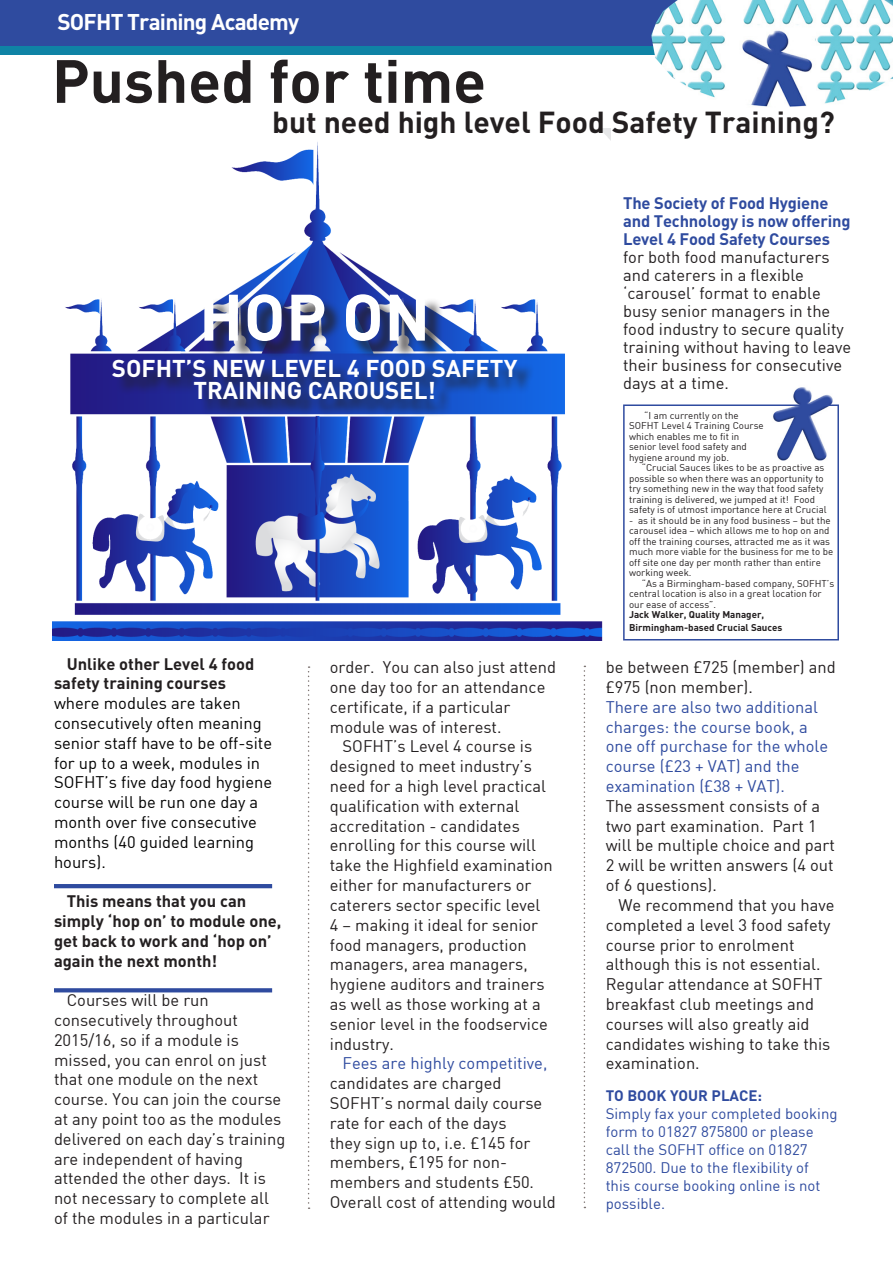
<style>
.page{position:relative;width:893px;height:1263px;background:#fff}
.page>*{position:absolute;margin:0;border:0;box-sizing:border-box;transform-origin:0 0}
.t1{font:700 64.5px "DIN Pro";color:#fff}
.t2{font:700 60px "DIN Pro";color:#231f20}
.t3{font:700 30px "DIN Pro";color:#231f20}
.t4{font:700 24px/22.5px "DIN Pro";color:#fff;text-align:center}
.t5{font:700 22.5px "DIN Pro";letter-spacing:-.035em;color:#fff}
.t6{font:16.5px/19.8px "DIN";color:#231f20}
.t7{font:16.5px/19.8px "DIN";color:#000}
.t8{font:700 16.5px/19.8px "DIN Pro";color:#231f20}
.t9{font:700 16.5px/18px "DIN Pro";letter-spacing:-.01em;color:#2f4b9f}
.t10{font:15px/18px "DIN";color:#2f4b9f}
.t11{font:700 15px "DIN Pro";color:#2f4b9f}
.t12{font:9.75px/10.5px "DIN";color:#231f20}
.t13{font:700 9.75px/12.6px "DIN Pro";color:#231f20}
.s1{font-family:"DIN Pro";font-weight:700;color:#231f20}
.s2{color:#2f4b9f}
</style>
<div class="page">
<img style="left:52px;top:129px;width:558px;height:511px">
<img style="left:773px;top:387px;width:60px;height:73px">
<div style="left:207px;top:297px;width:237px;height:63px;background:#231f20;opacity:.75"></div>
<div style="left:116px;top:362px;width:419px;height:56px;background:#231f20;opacity:.75"></div>
<hr style="left:54px;top:884px;width:218px;height:4px;background:#2f4b9f">
<svg style="left:54px;top:988px;width:218px;height:4px"></svg>
<svg style="left:308px;top:666px;width:2px;height:543px"></svg>
<svg style="left:584px;top:666px;width:1px;height:542px"></svg>
<div style="left:0;top:45px;width:893px;height:10px;background:#0f83a5"></div>
<div style="left:0;top:0;width:708px;height:45px;background:#2f4b9f"></div>
<img style="left:651px;top:0;width:242px;height:107px">
<div style="left:623px;top:404px;width:216px;height:236px;border:2px solid #2f4b9f"></div>
<p class="t5" style="left:57px;top:7px;width:243px">SOFHT Training Academy</p>
<p class="t2" style="left:52px;top:40px;width:436px">Pushed for time</p>
<p class="t3" style="left:272px;top:102px;width:564px">but need high level Food Safety Training?</p>
<p class="t1" style="left:199px;top:273px;width:233px">HOP ON</p>
<p class="t4" style="left:112px;top:356px;width:407px">SOFHT’S NEW LEVEL 4 FOOD SAFETY<br>TRAINING CAROUSEL!</p>
<p class="t7" style="left:54px;top:653px;width:220px;text-indent:13px"><span class="s1">Unlike other Level 4 food safety training courses </span>where modules are taken consecutively often meaning senior staff have to be off-site for up to a week, modules in<br>SOFHT’s five day food hygiene course will be run one day a month over five consecutive months (40 guided learning hours).</p>
<p class="t8" style="left:54px;top:891px;width:229px;text-indent:13px">This means that you can simply ‘hop on’ to module one, get back to work and ‘hop on’ again the next month!</p>
<p class="t6" style="left:54px;top:990px;width:233px;text-indent:13px">Courses will be run consecutively throughout<br>2015/16, so if a module is missed, you can enrol on just that one module on the next course. You can join the course at any point too as the modules delivered on each day’s training are independent of having attended the other days. It is not necessary to complete all of the modules in a particular</p>
<p class="t6" style="left:330px;top:657px;width:228px">order. You can also just attend one day too for an attendance certificate, if a particular module was of interest.</p>
<p class="t6" style="left:330px;top:736px;width:225px;text-indent:13px">SOFHT’s Level 4 course is designed to meet industry’s need for a high level practical qualification with external accreditation - candidates enrolling for this course will take the Highfield examination either for manufacturers or caterers sector specific level<br>4 – making it ideal for senior food managers, production managers, area managers, hygiene auditors and trainers as well as those working at a senior level in the foodservice industry.</p>
<p class="t6" style="left:330px;top:1053px;width:228px;text-indent:13px"><span class="s2">Fees are highly competitive, </span>candidates are charged<br>SOFHT’s normal daily course rate for each of the days<br>they sign up to, i.e. £145 for members, £195 for non&shy;members and students £50.<br>Overall cost of attending would</p>
<p class="t9" style="left:623px;top:193px;width:229px">The Society of Food Hygiene and Technology is now offering<br>Level 4 Food Safety Courses</p>
<p class="t6" style="left:623px;top:248px;width:230px;line-height:18px">for both food manufacturers and caterers in a flexible ‘carousel’ format to enable busy senior managers in the food industry to secure quality training without having to leave their business for consecutive days at a time.</p>
<p class="t12" style="left:629px;top:410px;width:136px;text-indent:15px">“I am currently on the<br>SOFHT Level 4 Training Course which enables me to fit in senior level food safety and hygiene around my job.</p>
<p class="t12" style="left:629px;top:462px;width:199px;text-indent:13px">“Crucial Sauces likes to be as proactive as possible so when there was an opportunity to try something new in the way that food safety training is delivered, we jumped at it! Food safety is of utmost importance here at Crucial</p>
<p class="t12" style="left:629px;top:515px;width:206px">- as it should be in any food business – but the carousel idea – which allows me to hop on and off the training courses, attracted me as it was much more viable for the business for me to be off site one day per month rather than entire working week.</p>
<p class="t12" style="left:629px;top:578px;width:207px;text-indent:13px">“As a Birmingham-based company, SOFHT’s central location is also in a great location for our ease of access”.</p>
<p class="t13" style="left:629px;top:608px;width:155px">Jack Walker, Quality Manager,<br>Birmingham-based Crucial Sauces</p>
<p class="t6" style="left:606px;top:657px;width:232px">be between £725 (member) and £975 (non member).<br><span class="s2">There are also two additional charges: the course book, a one off purchase for the whole course (£23 + VAT) and the examination (£38 + VAT).<br></span>The assessment consists of a two part examination. Part 1 will be multiple choice and part<br>2 will be written answers (4 out of 6 questions).</p>
<p class="t6" style="left:606px;top:895px;width:230px;text-indent:13px">We recommend that you have completed a level 3 food safety course prior to enrolment although this is not essential.<br>Regular attendance at SOFHT breakfast club meetings and courses will also greatly aid candidates wishing to take this examination.</p>
<p class="t11" style="left:606px;top:1085px;width:158px">TO BOOK YOUR PLACE:</p>
<p class="t10" style="left:606px;top:1104px;width:233px">Simply fax your completed booking form to 01827 875800 or please call the SOFHT office on 01827<br>872500. Due to the flexibility of<br>this course booking online is not possible.</p>
</div>
